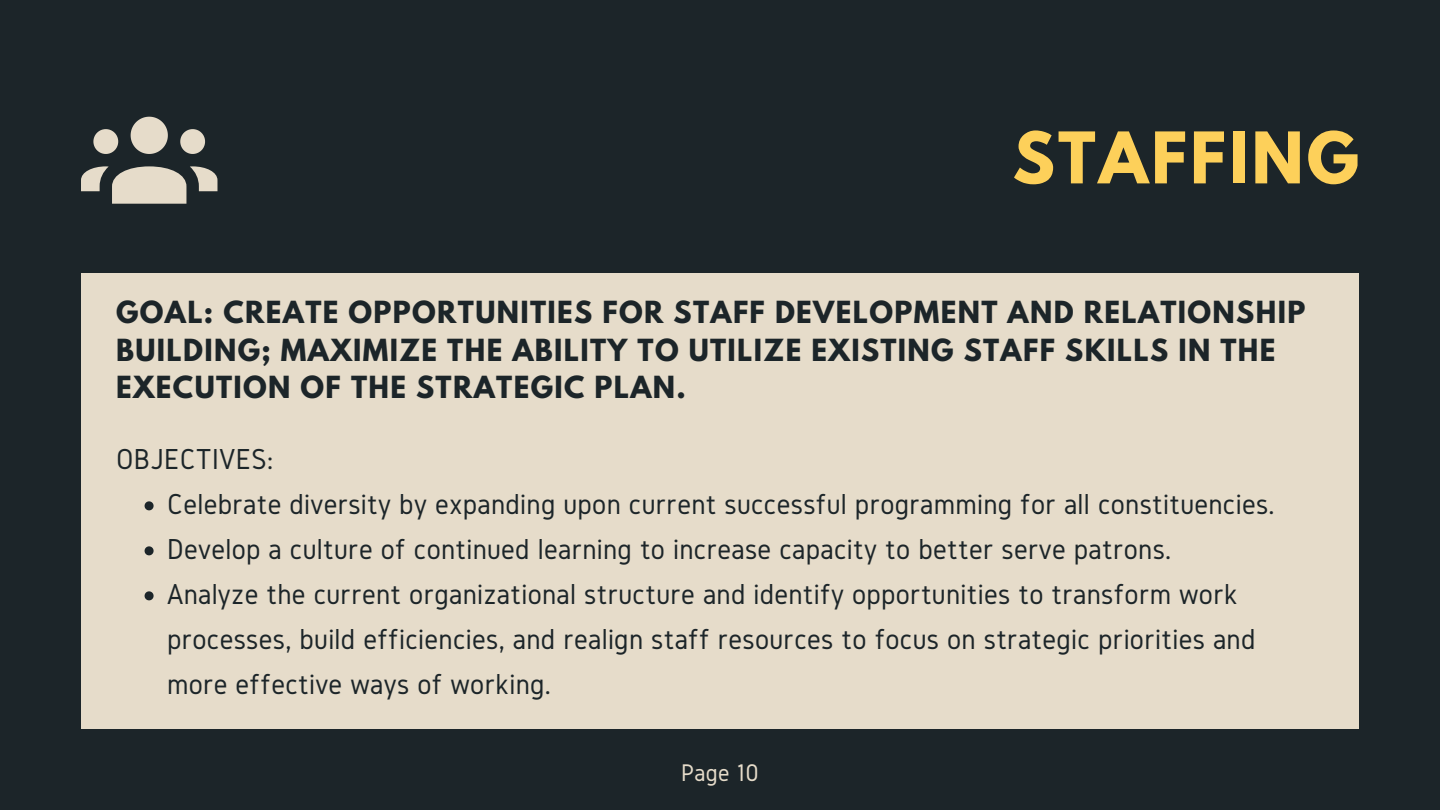
<style>
.page{position:relative;width:1440px;height:810px;background:#1c2529}
.page>*{position:absolute;margin:0;border:0;box-sizing:border-box;transform-origin:0 0}
.t1{font:700 63px "League Spartan";letter-spacing:.05em;color:#fdd05a}
.t2{font:30px/45px "Gidole";letter-spacing:.01em;color:#1c2529}
.t3{font:700 27px/37.5px "League Spartan";letter-spacing:.05em;color:#1c2529}
.t4{font:25px "Gidole";letter-spacing:.01em;color:#e6dcca}
</style>
<div class="page">
<div style="left:81px;top:274px;width:1278px;height:455px;background:#e6dcca"></div>
<svg style="left:145px;top:501px;width:9px;height:9px"></svg>
<svg style="left:145px;top:546px;width:9px;height:9px"></svg>
<svg style="left:145px;top:591px;width:9px;height:9px"></svg>
<svg style="left:81px;top:117px;width:136px;height:87px"></svg>
<p class="t1" style="left:1013px;top:127px;width:348px">STAFFING</p>
<p class="t3" style="left:116px;top:297px;width:1191px">GOAL: CREATE OPPORTUNITIES FOR STAFF DEVELOPMENT AND RELATIONSHIP<br>BUILDING; MAXIMIZE THE ABILITY TO UTILIZE EXISTING STAFF SKILLS IN THE<br>EXECUTION OF THE STRATEGIC PLAN.</p>
<p class="t2" style="left:116px;top:436px;width:159px">OBJECTIVES:</p>
<p class="t2" style="left:167px;top:481px;width:1109px">Celebrate diversity by expanding upon current successful programming for all constituencies.</p>
<p class="t2" style="left:167px;top:526px;width:1006px">Develop a culture of continued learning to increase capacity to better serve patrons.</p>
<p class="t2" style="left:167px;top:571px;width:1090px">Analyze the current organizational structure and identify opportunities to transform work processes, build efficiencies, and realign staff resources to focus on strategic priorities and more effective ways of working.</p>
<p class="t4" style="left:681px;top:759px;width:79px">Page 10</p>
</div>
